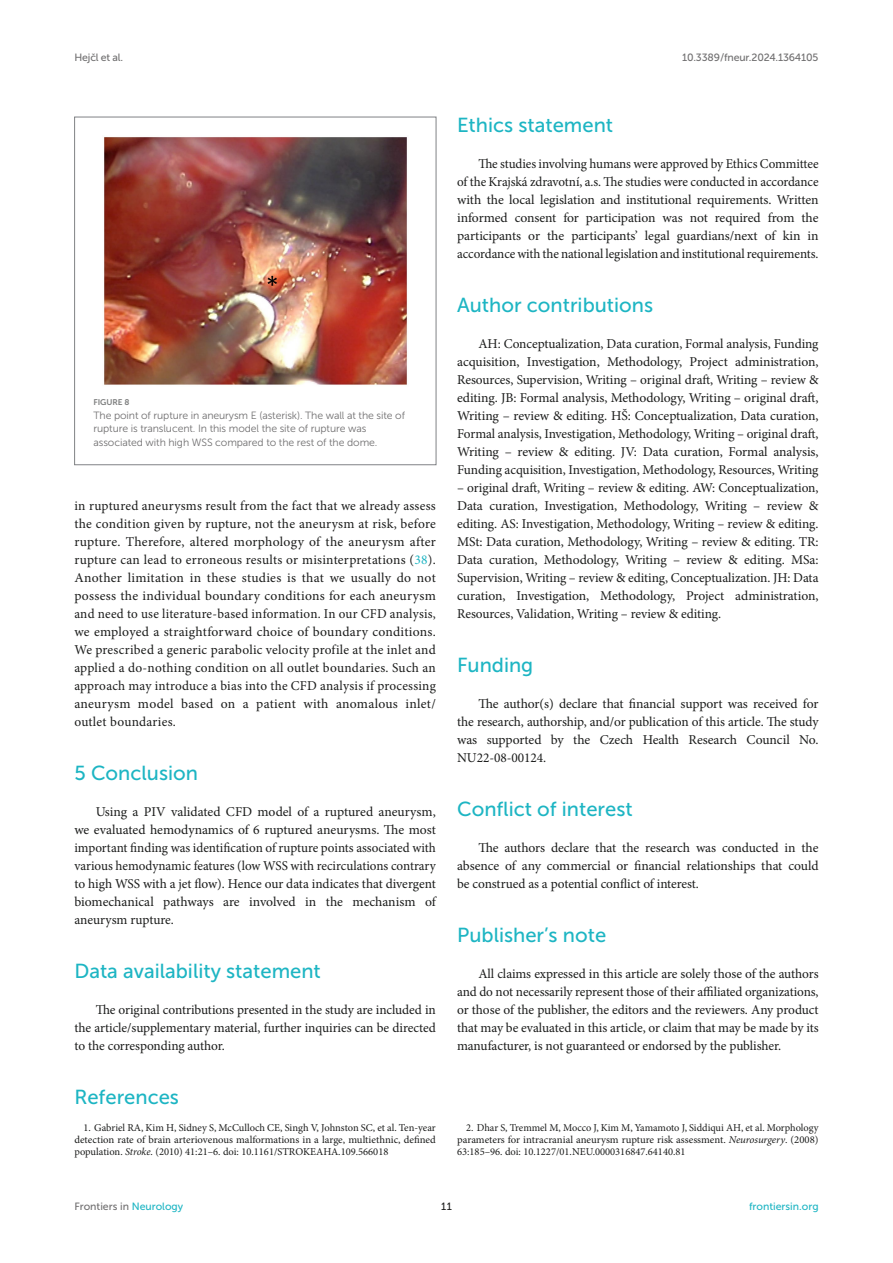
<style>
.page{position:relative;width:893px;height:1263px;background:#fff}
.page>*{position:absolute;margin:0;border:0;box-sizing:border-box;transform-origin:0 0}
.HEAD_1{font:20.25px "Museo Sans 500";color:#1db5c3}
.REF_HD{font:20.25px "Museo Sans 500";color:#1db5c3}
.TEXT_FLUSH{font:13.5px/18px "Minion Pro";letter-spacing:-.005em;color:#1b1c1b;text-align:justify}
.REF_00{font:10.5px/12px "Minion Pro";color:#1b1c1b;text-align:justify}
.FIG_LEG{font:10.5px/13.5px "Museo Sans 300";letter-spacing:-.01em;color:#706f70}
.t1{font:10.5px "Museo Sans 500";letter-spacing:-.015em;color:#706f70}
.t2{font:10.5px "Museo Sans 500";color:#1db5c3}
.t3{font:10.5px "Museo Sans 500";color:#1b1c1b}
.FIG_HD{font:8.25px "Museo Sans 700";letter-spacing:-.01em;color:#7e7f7f}
.s1{color:#1db5c3}
.s2{font-style:italic}
</style>
<div class="page">
<img style="left:104px;top:137px;width:303px;height:248px">
<div style="left:74px;top:117px;width:362px;height:348px;border:1px solid #808285"></div>
<p class="t1" style="left:74px;top:51px;width:50px">Hejčl et al.</p>
<p class="t1" style="left:682px;top:51px;width:138px">10.3389/fneur.2024.1364105</p>
<p class="FIG_HD" style="left:94px;top:398px;width:37px">FIGURE 8</p>
<p class="FIG_LEG" style="left:94px;top:408px;width:313px">The point of rupture in aneurysm E (asterisk). The wall at the site of rupture is translucent. In this model the site of rupture was associated with high WSS compared to the rest of the dome.</p>
<p class="TEXT_FLUSH" style="left:74px;top:497px;width:363px">in ruptured aneurysms result from the fact that we already assess the condition given by rupture, not the aneurysm at risk, before rupture. Therefore, altered morphology of the aneurysm after rupture can lead to erroneous results or misinterpretations (<span class="s1">38</span>).<br>Another limitation in these studies is that we usually do not possess the individual boundary conditions for each aneurysm and need to use literature-based information. In our CFD analysis, we employed a straightforward choice of boundary conditions.<br>We prescribed a generic parabolic velocity profile at the inlet and applied a do-nothing condition on all outlet boundaries. Such an approach may introduce a bias into the CFD analysis if processing aneurysm model based on a patient with anomalous inlet/ outlet boundaries.</p>
<p class="HEAD_1" style="left:74px;top:762px;width:125px">5 Conclusion</p>
<p class="TEXT_FLUSH" style="left:74px;top:803px;width:363px;text-indent:21px">Using a PIV validated CFD model of a ruptured aneurysm, we evaluated hemodynamics of 6 ruptured aneurysms. The most important finding was identification of rupture points associated with various hemodynamic features (low WSS with recirculations contrary to high WSS with a jet flow). Hence our data indicates that divergent biomechanical pathways are involved in the mechanism of aneurysm rupture.</p>
<p class="HEAD_1" style="left:74px;top:960px;width:248px">Data availability statement</p>
<p class="TEXT_FLUSH" style="left:74px;top:1001px;width:363px;text-indent:21px">The original contributions presented in the study are included in the article/supplementary material, further inquiries can be directed to the corresponding author.</p>
<p class="HEAD_1" style="left:457px;top:114px;width:158px">Ethics statement</p>
<p class="TEXT_FLUSH" style="left:457px;top:155px;width:363px;text-indent:21px">The studies involving humans were approved by Ethics Committee of the Krajská zdravotní, a.s. The studies were conducted in accordance with the local legislation and institutional requirements. Written informed consent for participation was not required from the participants or the participants’ legal guardians/next of kin in accordance with the national legislation and institutional requirements.</p>
<p class="HEAD_1" style="left:457px;top:294px;width:197px">Author contributions</p>
<p class="TEXT_FLUSH" style="left:457px;top:335px;width:363px;text-indent:21px">AH: Conceptualization, Data curation, Formal analysis, Funding acquisition, Investigation, Methodology, Project administration, Resources, Supervision, Writing – original draft, Writing – review &amp; editing. JB: Formal analysis, Methodology, Writing – original draft, Writing – review &amp; editing. HŠ: Conceptualization, Data curation, Formal analysis, Investigation, Methodology, Writing – original draft, Writing – review &amp; editing. JV: Data curation, Formal analysis, Funding acquisition, Investigation, Methodology, Resources, Writing</p>
<p class="TEXT_FLUSH" style="left:457px;top:479px;width:363px">– original draft, Writing – review &amp; editing. AW: Conceptualization, Data curation, Investigation, Methodology, Writing – review &amp; editing. AS: Investigation, Methodology, Writing – review &amp; editing.<br>MSt: Data curation, Methodology, Writing – review &amp; editing. TR:<br>Data curation, Methodology, Writing – review &amp; editing. MSa:<br>Supervision, Writing – review &amp; editing, Conceptualization. JH: Data curation, Investigation, Methodology, Project administration, Resources, Validation, Writing – review &amp; editing.</p>
<p class="HEAD_1" style="left:457px;top:654px;width:78px">Funding</p>
<p class="TEXT_FLUSH" style="left:457px;top:695px;width:363px;text-indent:21px">The author(s) declare that financial support was received for the research, authorship, and/or publication of this article. The study was supported by the Czech Health Research Council No.<br>NU22-08-00124.</p>
<p class="HEAD_1" style="left:457px;top:798px;width:177px">Conflict of interest</p>
<p class="TEXT_FLUSH" style="left:457px;top:839px;width:363px;text-indent:21px">The authors declare that the research was conducted in the absence of any commercial or financial relationships that could be construed as a potential conflict of interest.</p>
<p class="HEAD_1" style="left:457px;top:924px;width:151px">Publisher’s note</p>
<p class="TEXT_FLUSH" style="left:457px;top:965px;width:363px;text-indent:21px">All claims expressed in this article are solely those of the authors and do not necessarily represent those of their affiliated organizations, or those of the publisher, the editors and the reviewers. Any product that may be evaluated in this article, or claim that may be made by its manufacturer, is not guaranteed or endorsed by the publisher.</p>
<p class="REF_HD" style="left:74px;top:1086px;width:106px">References</p>
<p class="REF_00" style="left:74px;top:1122px;width:363px;text-indent:9px">1. Gabriel RA, Kim H, Sidney S, McCulloch CE, Singh V, Johnston SC, et al. Ten-year detection rate of brain arteriovenous malformations in a large, multiethnic, defined population. <span class="s2">Stroke</span>. (2010) 41:21–6. doi: 10.1161/STROKEAHA.109.566018</p>
<p class="REF_00" style="left:457px;top:1122px;width:363px;text-indent:9px">2. Dhar S, Tremmel M, Mocco J, Kim M, Yamamoto J, Siddiqui AH, et al. Morphology parameters for intracranial aneurysm rupture risk assessment. <span class="s2">Neurosurgery</span>. (2008)<br>63:185–96. doi: 10.1227/01.NEU.0000316847.64140.81</p>
<p class="t1" style="left:74px;top:1200px;width:110px">Frontiers in <span class="s1">Neurology</span></p>
<p class="t3" style="left:441px;top:1200px;width:12px">11</p>
<p class="t2" style="left:749px;top:1200px;width:71px">frontiersin.org</p>
</div>
